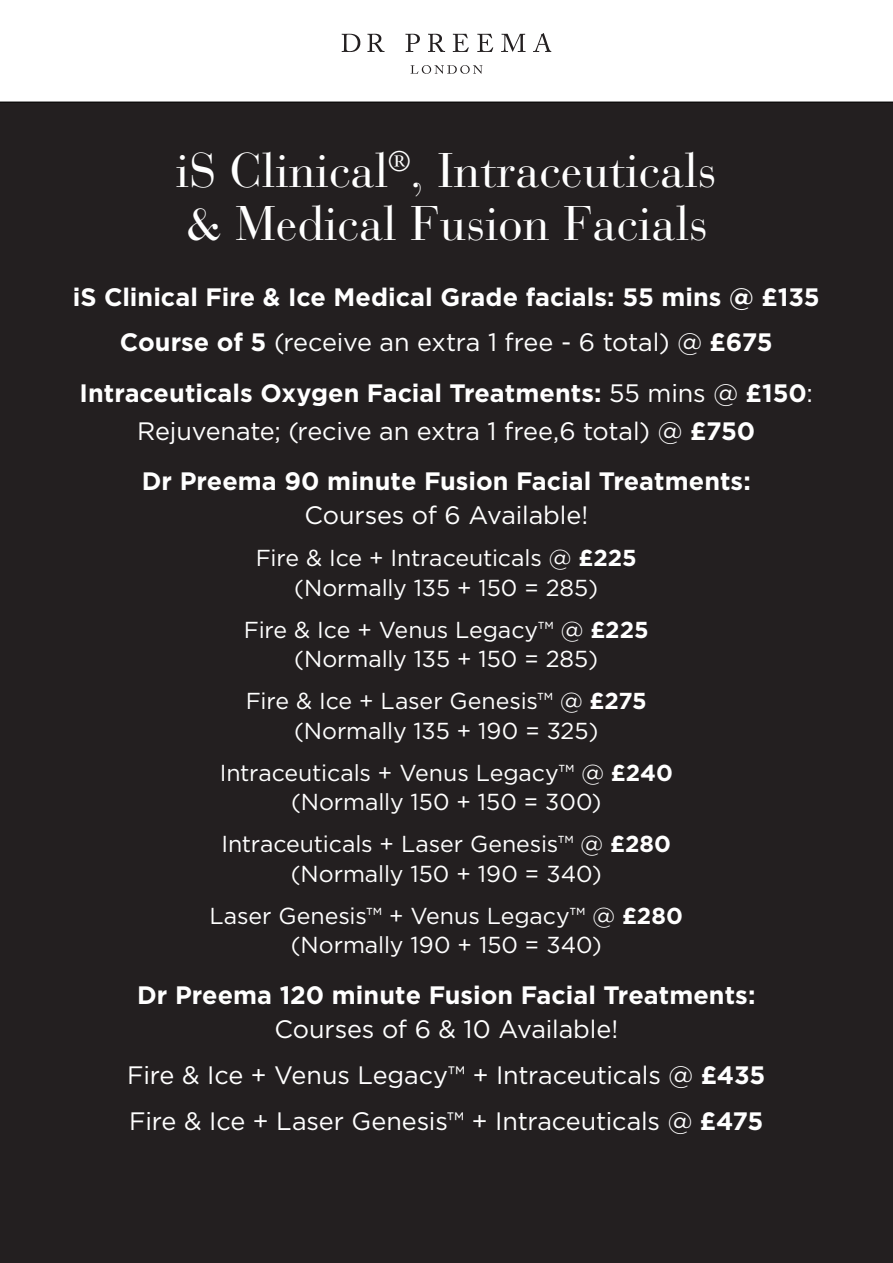
<style>
.page{position:relative;width:893px;height:1263px;background:#fff}
.page>*{position:absolute;margin:0;border:0;box-sizing:border-box;transform-origin:0 0}
.t1{font:48.3px/52.5px "Bauer Bodoni";color:#fff}
.t2{font:25.2px "Gotham";letter-spacing:-.005em;color:#fff}
.t3{font:700 25.2px "Gotham";color:#fff}
.t4{font:23.1px/29.4px "Gotham";letter-spacing:-.005em;color:#fff;text-align:center}
.s1{font-weight:700}
.s2{font-weight:400}
</style>
<div class="page">
<div style="left:0;top:102px;width:893px;height:1161px;background:#231f20"></div>
<svg style="left:342px;top:33px;width:209px;height:19px"></svg>
<svg style="left:411px;top:65px;width:71px;height:9px"></svg>
<p class="t1" style="left:176px;top:145px;width:542px">iS Clinical<sup>®</sup>, Intraceuticals &amp; Medical Fusion Facials</p>
<p class="t3" style="left:73px;top:282px;width:748px">iS Clinical Fire &amp; Ice Medical Grade facials: 55 mins @ £135</p>
<p class="t2" style="left:120px;top:326px;width:654px"><span class="s1">Course of 5</span> (receive an extra 1 free - 6 total) @ <span class="s1">£675</span></p>
<p class="t3" style="left:80px;top:378px;width:735px">Intraceuticals Oxygen Facial Treatments: <span class="s2">55 mins @</span> £150<span class="s2">:</span></p>
<p class="t2" style="left:137px;top:415px;width:620px">Rejuvenate; (recive an extra 1 free,6 total) @ <span class="s1">£750</span></p>
<p class="t3" style="left:142px;top:467px;width:611px">Dr Preema 90 minute Fusion Facial Treatments:</p>
<p class="t2" style="left:304px;top:499px;width:285px">Courses of 6 Available!</p>
<p class="t4" style="left:256px;top:543px;width:383px">Fire &amp; Ice + Intraceuticals @ <span class="s1">£225 </span>(Normally 135 + 150 = 285)</p>
<p class="t4" style="left:244px;top:614px;width:406px">Fire &amp; Ice + Venus Legacy™ @ <span class="s1">£225 </span>(Normally 135 + 150 = 285)</p>
<p class="t4" style="left:246px;top:686px;width:403px">Fire &amp; Ice + Laser Genesis™ @ <span class="s1">£275 </span>(Normally 135 + 190 = 325)</p>
<p class="t4" style="left:220px;top:757px;width:455px">Intraceuticals + Venus Legacy™ @ <span class="s1">£240 </span>(Normally 150 + 150 = 300)</p>
<p class="t4" style="left:221px;top:829px;width:451px">Intraceuticals + Laser Genesis™ @ <span class="s1">£280 </span>(Normally 150 + 190 = 340)</p>
<p class="t4" style="left:209px;top:901px;width:475px">Laser Genesis™ + Venus Legacy™ @ <span class="s1">£280 </span>(Normally 190 + 150 = 340)</p>
<p class="t3" style="left:137px;top:980px;width:620px">Dr Preema 120 minute Fusion Facial Treatments:</p>
<p class="t2" style="left:274px;top:1012px;width:345px">Courses of 6 &amp; 10 Available!</p>
<p class="t2" style="left:127px;top:1059px;width:640px">Fire &amp; Ice + Venus Legacy™ + Intraceuticals @ <span class="s1">£435</span></p>
<p class="t2" style="left:129px;top:1105px;width:636px">Fire &amp; Ice + Laser Genesis™ + Intraceuticals @ <span class="s1">£475</span></p>
</div>
